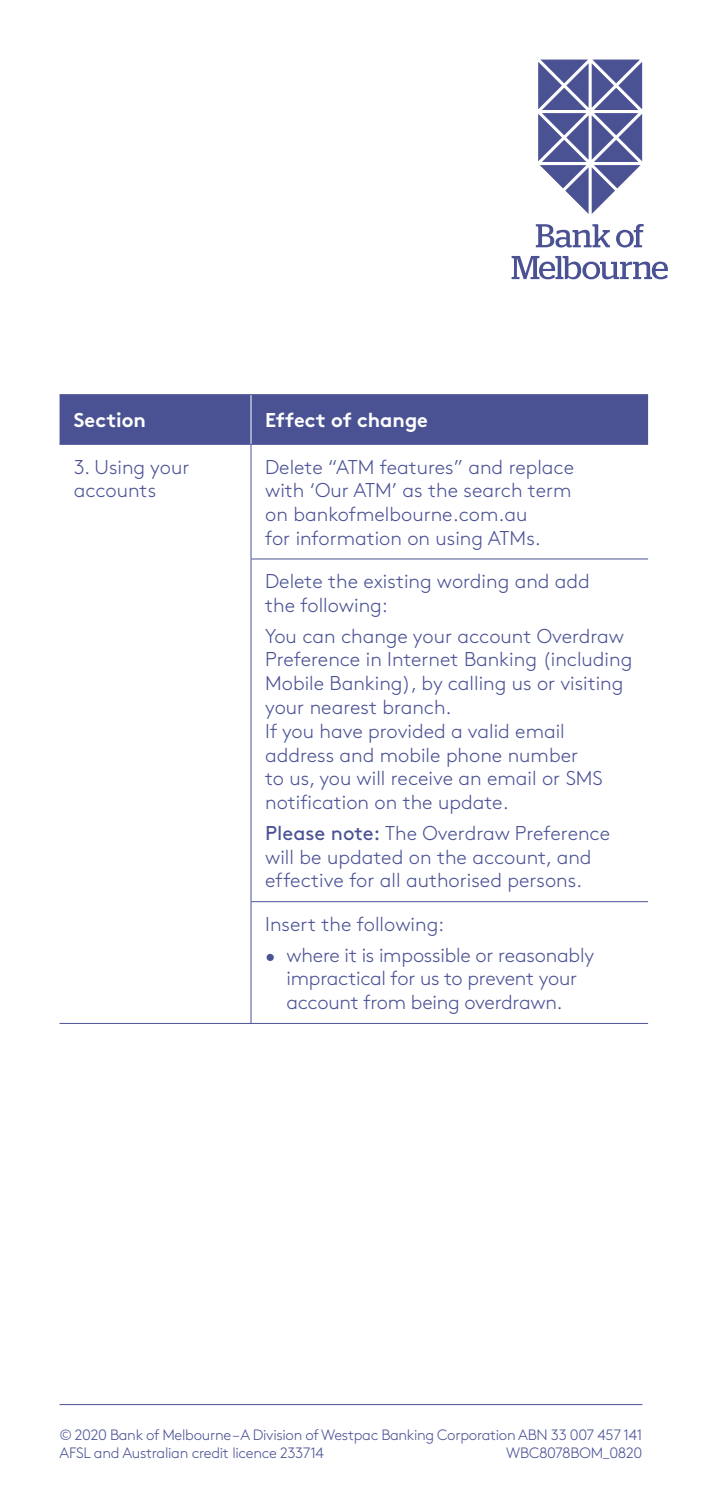
<style>
.page{position:relative;width:702px;height:1489px;background:#fff}
.page>*{position:absolute;margin:0;border:0;box-sizing:border-box;transform-origin:0 0}
.t1{font:300 20px/23.8px "Brown";color:#4a5294}
.t2{font:700 20px "Brown";color:#fff}
.t3{font:300 15px/17.5px "Brown";letter-spacing:-.02em;color:#4a5294}
.s1{font-weight:400}
</style>
<div class="page">
<svg style="left:536px;top:224px;width:74px;height:23px"></svg>
<svg style="left:616px;top:224px;width:27px;height:23px"></svg>
<svg style="left:511px;top:256px;width:157px;height:23px"></svg>
<svg style="left:538px;top:60px;width:104px;height:154px"></svg>
<hr style="left:60px;top:1403px;width:582px;height:1px;background:#4a5294">
<div style="left:60px;top:395px;width:588px;height:49px;background:#4a5294"></div>
<hr style="left:250px;top:395px;width:1px;height:49px;background:#fff">
<hr style="left:60px;top:444px;width:191px;height:1px;background:#4a5294">
<hr style="left:250px;top:444px;width:1px;height:114px;background:#4a5294">
<hr style="left:250px;top:559px;width:1px;height:342px;background:#4a5294">
<hr style="left:250px;top:902px;width:1px;height:121px;background:#4a5294">
<hr style="left:60px;top:1022px;width:191px;height:1px;background:#4a5294">
<hr style="left:60px;top:394px;width:191px;height:1px;background:#4a5294">
<hr style="left:251px;top:394px;width:397px;height:1px;background:#4a5294">
<hr style="left:251px;top:444px;width:397px;height:1px;background:#4a5294">
<hr style="left:251px;top:558px;width:397px;height:1px;background:#4a5294">
<hr style="left:251px;top:901px;width:397px;height:1px;background:#4a5294">
<hr style="left:251px;top:1022px;width:397px;height:1px;background:#4a5294">
<p class="t2" style="left:74px;top:403px;width:74px">Section</p>
<p class="t2" style="left:265px;top:403px;width:164px">Effect of change</p>
<p class="t1" style="left:74px;top:453px;width:117px">3. Using your accounts</p>
<p class="t1" style="left:265px;top:453px;width:310px">Delete “ATM features” and replace with ‘Our ATM’ as the search term on bankofmelbourne.com.au<br>for information on using ATMs.</p>
<p class="t1" style="left:265px;top:568px;width:326px">Delete the existing wording and add the following:</p>
<p class="t1" style="left:265px;top:622px;width:368px">You can change your account Overdraw Preference in Internet Banking (including Mobile Banking), by calling us or visiting your nearest branch.<br>If you have provided a valid email address and mobile phone number<br>to us, you will receive an email or SMS notification on the update.</p>
<p class="t1" style="left:265px;top:819px;width:346px"><span class="s1">Please note:</span> The Overdraw Preference will be updated on the account, and effective for all authorised persons.</p>
<p class="t1" style="left:265px;top:910px;width:181px">Insert the following:</p>
<p class="t1" style="left:265px;top:941px;width:330px;text-align:center">• where it is impossible or reasonably impractical for us to prevent your account from being overdrawn.</p>
<p class="t3" style="left:60px;top:1425px;width:584px">© 2020 Bank of Melbourne – A Division of Westpac Banking Corporation ABN 33 007 457 141<br>AFSL and Australian credit licence 233714</p>
<p class="t3" style="left:506px;top:1442px;width:138px">WBC8078BOM_0820</p>
</div>
